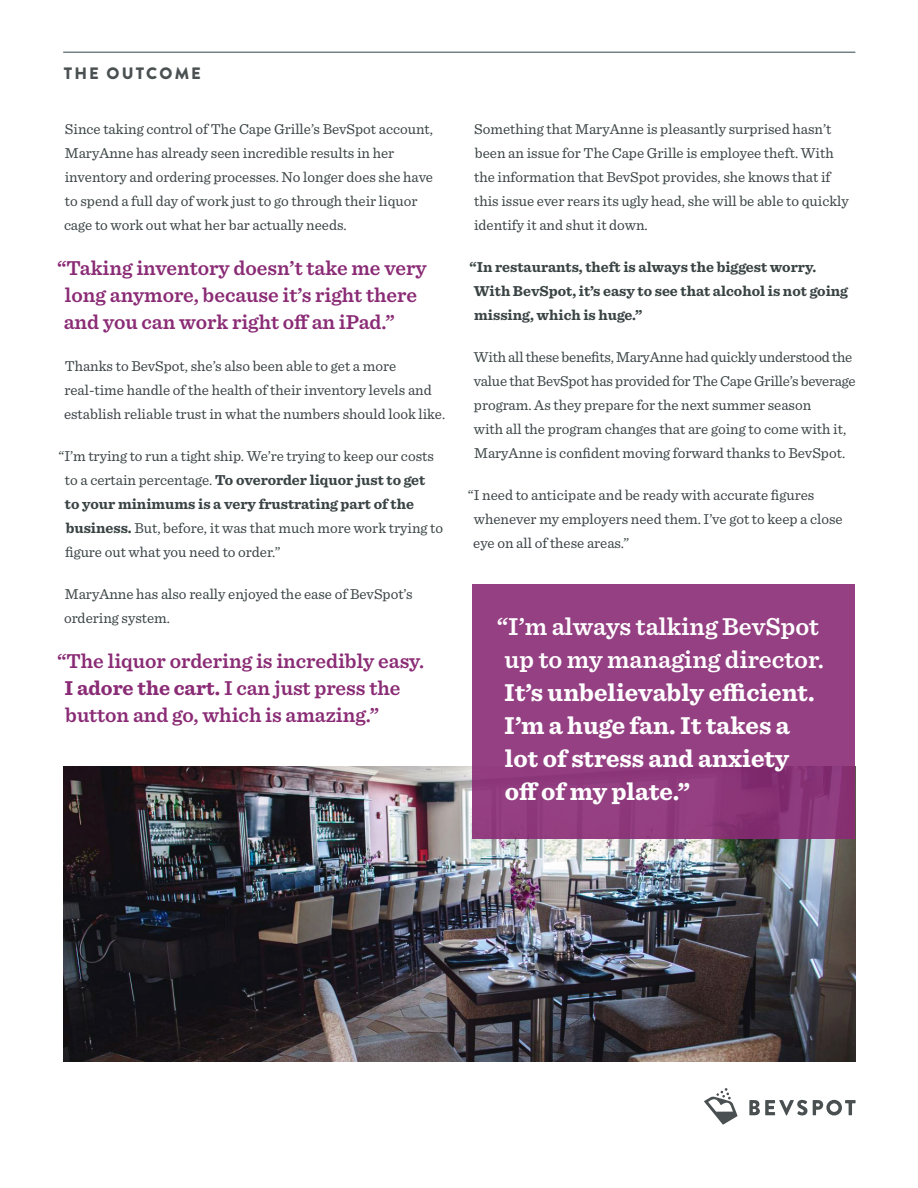
<style>
.page{position:relative;width:918px;height:1188px;background:#fff}
.page>*{position:absolute;margin:0;border:0;box-sizing:border-box;transform-origin:0 0}
.t1{font:700 25.5px/33px "Sentinel";color:#fff}
.t2{font:600 21px/27px "Sentinel";color:#8a2b75}
.Headers{font:900 16.5px "Brandon Grotesque";letter-spacing:.13em;color:#4a5051}
.t3{font:15px/24px "Sentinel";color:#3a4344}
.t4{font:700 15px/24px "Sentinel";color:#3a4344}
.s1{font-weight:700}
.s2{font-weight:600}
</style>
<div class="page">
<hr style="left:63px;top:52px;width:792px;height:1px;background:#758281">
<svg style="left:704px;top:1088px;width:34px;height:37px"></svg>
<svg style="left:749px;top:1100px;width:107px;height:16px"></svg>
<img style="left:63px;top:767px;width:792px;height:295px">
<div style="left:472px;top:584px;width:383px;height:254px;background:linear-gradient(to bottom,#974285,#8f3a7c)"></div>
<p class="Headers" style="left:64px;top:62px;width:139px">THE OUTCOME</p>
<p class="t3" style="left:64px;top:116px;width:371px">Since taking control of The Cape Grille’s BevSpot account, MaryAnne has already seen incredible results in her inventory and ordering processes. No longer does she have to spend a full day of work just to go through their liquor cage to work out what her bar actually needs.</p>
<p class="t2" style="left:64px;top:254px;width:364px;text-indent:-7px">“Taking inventory doesn’t take me very long anymore, because it’s right there and you can work right off an iPad.”</p>
<p class="t3" style="left:64px;top:353px;width:383px">Thanks to BevSpot, she’s also been able to get a more real-time handle of the health of their inventory levels and establish reliable trust in what the numbers should look like.</p>
<p class="t3" style="left:65px;top:443px;width:380px;text-indent:-6px">“I’m trying to run a tight ship. We’re trying to keep our costs to a certain percentage. <span class="s1">To overorder liquor just to get to your minimums is a very frustrating part of the business.</span> But, before, it was that much more work trying to figure out what you need to order.”</p>
<p class="t3" style="left:64px;top:581px;width:350px">MaryAnne has also really enjoyed the ease of BevSpot’s ordering system.</p>
<p class="t2" style="left:65px;top:647px;width:361px;text-indent:-7px">“The liquor ordering is incredibly easy.<br><span class="s1">I adore the cart.</span> I can just press the button and go, which is amazing.”</p>
<p class="t3" style="left:474px;top:116px;width:376px">Something that MaryAnne is pleasantly surprised hasn’t been an issue for The Cape Grille is employee theft. With the information that BevSpot provides, she knows that if this issue ever rears its ugly head, she will be able to quickly identify it and shut it down.</p>
<p class="t4" style="left:470px;top:255px;width:380px">“In restaurants, theft is always the biggest worry.<br>With BevSpot, it’s easy to see that alcohol is not going missing, which is huge.”</p>
<p class="t3" style="left:474px;top:344px;width:383px">With all these benefits, MaryAnne had quickly understood the value that BevSpot has provided for The Cape Grille’s beverage program. As they prepare for the next summer season<br>with all the program changes that are going to come with it, MaryAnne is confident moving forward thanks to BevSpot.</p>
<p class="t3" style="left:473px;top:482px;width:371px;text-indent:-5px">“I need to anticipate and be ready with accurate figures whenever my employers need them. I’ve got to keep a close eye on all of these areas.”</p>
<p class="t1" style="left:497px;top:609px;width:328px"><span class="s2">“I’m always talking BevSpot up to my managing director.<br></span>It’s unbelievably efficient.<br>I’m a huge fan. It takes a<br>lot of stress and anxiety<br>off of my plate.”</p>
</div>
